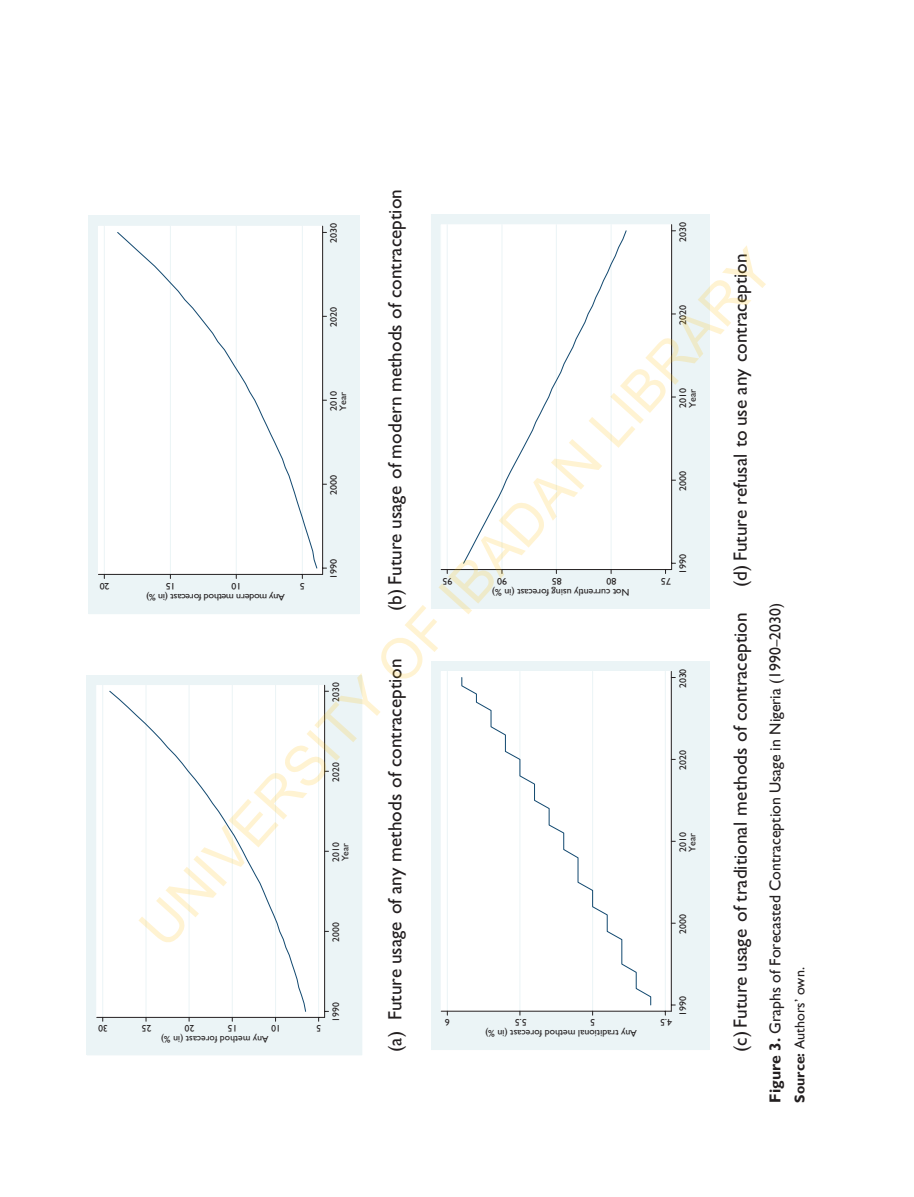
<style>
.page{position:relative;width:914px;height:1197px;background:#fff}
.page>*{position:absolute;margin:0;border:0;box-sizing:border-box;transform-origin:0 0}
.t1{font:56.35px "Arial";color:rgb(255 191 0/.18)}
.t2{font:19.25px "Gill Sans";color:#231f20}
.t3{font:15.75px "Gill Sans";color:#231f20}
.t4{font:14px "Gill Sans";color:#231f20}
.t5{font:9.8px "Gill Sans";letter-spacing:-.005em;color:#231f20}
.t6{font:9.62px "Gill Sans";color:#231f20}
.t7{font:9.45px "Gill Sans";letter-spacing:-.015em;color:#231f20;scale:1.07 1}
.s1{font-weight:700}
</style>
<div class="page">
<div style="left:87px;top:676px;width:275px;height:379px;background:#ebf4f6"></div>
<div style="left:87px;top:675px;width:275px;height:380px;border:1px solid #ebf4f6"></div>
<div style="left:96px;top:685px;width:228px;height:333px;background:#fff;border:1px solid #fff"></div>
<hr style="left:318px;top:685px;width:1px;height:332px;background:#ebf4f6">
<hr style="left:275px;top:685px;width:1px;height:332px;background:#ebf4f6">
<hr style="left:232px;top:685px;width:1px;height:332px;background:#ebf4f6">
<hr style="left:189px;top:685px;width:1px;height:332px;background:#ebf4f6">
<hr style="left:145px;top:685px;width:1px;height:332px;background:#ebf4f6">
<hr style="left:102px;top:685px;width:1px;height:332px;background:#ebf4f6">
<svg style="left:109px;top:690px;width:198px;height:322px"></svg>
<hr style="left:97px;top:1017px;width:227px;height:1px;background:#231f20">
<hr style="left:324px;top:685px;width:1px;height:332px;background:#231f20">
<svg style="left:318px;top:1011px;width:10px;height:10px"></svg>
<div style="left:89px;top:216px;width:270px;height:398px;background:#ebf4f6"></div>
<div style="left:98px;top:226px;width:224px;height:348px;background:#fff"></div>
<div style="left:98px;top:226px;width:224px;height:349px;border:1px solid #fff"></div>
<hr style="left:302px;top:226px;width:1px;height:348px;background:#ebf4f6">
<hr style="left:236px;top:226px;width:1px;height:348px;background:#ebf4f6">
<hr style="left:170px;top:226px;width:1px;height:348px;background:#ebf4f6">
<hr style="left:104px;top:226px;width:1px;height:348px;background:#ebf4f6">
<svg style="left:117px;top:232px;width:201px;height:337px"></svg>
<hr style="left:98px;top:574px;width:224px;height:1px;background:#231f20">
<hr style="left:322px;top:226px;width:1px;height:348px;background:#231f20">
<div style="left:431px;top:661px;width:278px;height:389px;background:#ebf4f6"></div>
<div style="left:441px;top:672px;width:230px;height:339px;background:#fff"></div>
<div style="left:441px;top:671px;width:230px;height:340px;border:1px solid #fff"></div>
<hr style="left:664px;top:671px;width:1px;height:340px;background:#ebf4f6">
<hr style="left:592px;top:671px;width:1px;height:340px;background:#ebf4f6">
<hr style="left:519px;top:671px;width:1px;height:340px;background:#ebf4f6">
<hr style="left:447px;top:671px;width:1px;height:340px;background:#ebf4f6">
<svg style="left:461px;top:677px;width:190px;height:329px"></svg>
<hr style="left:441px;top:1011px;width:230px;height:1px;background:#231f20">
<hr style="left:671px;top:671px;width:1px;height:340px;background:#231f20">
<svg style="left:665px;top:1005px;width:10px;height:10px"></svg>
<div style="left:431px;top:214px;width:278px;height:395px;background:#ebf4f6"></div>
<div style="left:441px;top:225px;width:230px;height:345px;background:#fff"></div>
<hr style="left:610px;top:225px;width:1px;height:345px;background:#ebf4f6">
<hr style="left:556px;top:225px;width:1px;height:345px;background:#ebf4f6">
<hr style="left:501px;top:225px;width:1px;height:345px;background:#ebf4f6">
<hr style="left:447px;top:225px;width:1px;height:345px;background:#ebf4f6">
<svg style="left:463px;top:230px;width:164px;height:335px"></svg>
<hr style="left:441px;top:569px;width:230px;height:1px;background:#231f20">
<hr style="left:671px;top:225px;width:1px;height:345px;background:#231f20">
<p class="t2" style="left:384px;top:611px;width:423px;rotate:-90deg">(b) Future usage of modern methods of contraception</p>
<p class="t5" style="left:677px;top:242px;width:22px;rotate:-90deg">2030</p>
<p class="t7" style="left:328px;top:243px;width:20px;rotate:-90deg">2030</p>
<h1 class="t1" style="left:123px;top:913px;width:915px;rotate:-48deg">UNIVERSITY OF IBADAN LIBRARY</h1>
<p class="t2" style="left:729px;top:587px;width:335px;rotate:-90deg">(d) Future refusal to use any contraception</p>
<p class="t5" style="left:677px;top:325px;width:22px;rotate:-90deg">2020</p>
<p class="t7" style="left:328px;top:327px;width:20px;rotate:-90deg">2020</p>
<p class="t5" style="left:677px;top:408px;width:22px;rotate:-90deg">2010</p>
<p class="t5" style="left:686px;top:408px;width:21px;rotate:-90deg">Year</p>
<p class="t7" style="left:328px;top:411px;width:20px;rotate:-90deg">2010</p>
<p class="t7" style="left:337px;top:411px;width:19px;rotate:-90deg">Year</p>
<p class="t5" style="left:677px;top:491px;width:22px;rotate:-90deg">2000</p>
<p class="t7" style="left:328px;top:495px;width:20px;rotate:-90deg">2000</p>
<p class="t5" style="left:677px;top:574px;width:22px;rotate:-90deg">1990</p>
<p class="t7" style="left:328px;top:579px;width:20px;rotate:-90deg">1990</p>
<p class="t5" style="left:452px;top:587px;width:12px;rotate:-180deg">95</p>
<p class="t5" style="left:507px;top:587px;width:12px;rotate:-180deg">90</p>
<p class="t5" style="left:561px;top:587px;width:12px;rotate:-180deg">85</p>
<p class="t5" style="left:616px;top:587px;width:12px;rotate:-180deg">80</p>
<p class="t5" style="left:671px;top:587px;width:12px;rotate:-180deg">75</p>
<p class="t5" style="left:629px;top:598px;width:139px;rotate:-180deg">Not currently using forecast (in %)</p>
<p class="t7" style="left:110px;top:591px;width:11px;rotate:-180deg">20</p>
<p class="t7" style="left:176px;top:591px;width:11px;rotate:-180deg">15</p>
<p class="t7" style="left:241px;top:591px;width:11px;rotate:-180deg">10</p>
<p class="t7" style="left:305px;top:591px;width:6px;rotate:-180deg">5</p>
<p class="t7" style="left:285px;top:602px;width:131px;rotate:-180deg">Any modern method forecast (in %)</p>
<p class="t3" style="left:766px;top:1102px;width:501px;rotate:-90deg"><span class="s1">Figure 3.</span> Graphs of Forecasted Contraception Usage in Nigeria (1990–2030)</p>
<p class="t2" style="left:729px;top:1052px;width:441px;rotate:-90deg">(c) Future usage of traditional methods of contraception</p>
<p class="t2" style="left:384px;top:1052px;width:395px;rotate:-90deg">(a) Future usage of any methods of contraception</p>
<p class="t5" style="left:677px;top:688px;width:21px;rotate:-90deg">2030</p>
<p class="t6" style="left:330px;top:702px;width:21px;rotate:-90deg">2030</p>
<p class="t5" style="left:677px;top:770px;width:21px;rotate:-90deg">2020</p>
<p class="t6" style="left:330px;top:782px;width:21px;rotate:-90deg">2020</p>
<p class="t5" style="left:677px;top:852px;width:21px;rotate:-90deg">2010</p>
<p class="t5" style="left:686px;top:852px;width:20px;rotate:-90deg">Year</p>
<p class="t6" style="left:330px;top:862px;width:21px;rotate:-90deg">2010</p>
<p class="t6" style="left:339px;top:861px;width:20px;rotate:-90deg">Year</p>
<p class="t5" style="left:677px;top:934px;width:21px;rotate:-90deg">2000</p>
<p class="t6" style="left:330px;top:942px;width:21px;rotate:-90deg">2000</p>
<p class="t5" style="left:677px;top:1016px;width:21px;rotate:-90deg">1990</p>
<p class="t6" style="left:330px;top:1022px;width:21px;rotate:-90deg">1990</p>
<p class="t5" style="left:450px;top:1028px;width:6px;rotate:-180deg">6</p>
<p class="t5" style="left:526px;top:1028px;width:13px;rotate:-180deg">5.5</p>
<p class="t5" style="left:595px;top:1028px;width:6px;rotate:-180deg">5</p>
<p class="t5" style="left:672px;top:1028px;width:13px;rotate:-180deg">4.5</p>
<p class="t5" style="left:637px;top:1039px;width:153px;rotate:-180deg">Any traditional method forecast (in %)</p>
<p class="t6" style="left:108px;top:1034px;width:11px;rotate:-180deg">30</p>
<p class="t6" style="left:151px;top:1034px;width:11px;rotate:-180deg">25</p>
<p class="t6" style="left:194px;top:1034px;width:11px;rotate:-180deg">20</p>
<p class="t6" style="left:237px;top:1034px;width:11px;rotate:-180deg">15</p>
<p class="t6" style="left:281px;top:1034px;width:11px;rotate:-180deg">10</p>
<p class="t6" style="left:321px;top:1034px;width:6px;rotate:-180deg">5</p>
<p class="t6" style="left:268px;top:1045px;width:109px;rotate:-180deg">Any method forecast (in %)</p>
<p class="t4" style="left:791px;top:1102px;width:137px;rotate:-90deg"><span class="s1">Source:</span> Authors’ own.</p>
</div>
